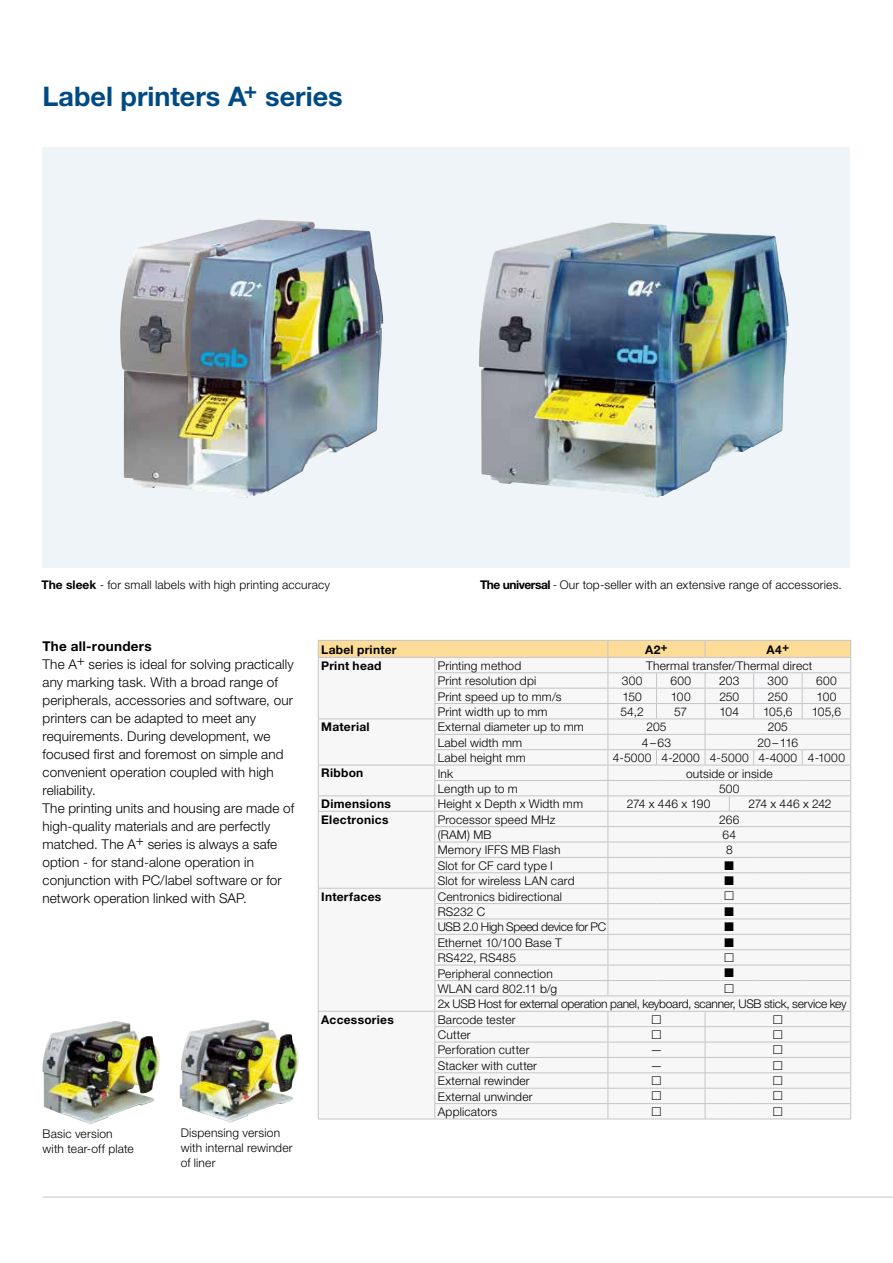
<style>
.page{position:relative;width:893px;height:1263px;background:#fff}
.page>*{position:absolute;margin:0;border:0;box-sizing:border-box;transform-origin:0 0}
.t1{font:700 27px "Helvetica Neue";color:#004a83}
.t2{font:300 13.5px/18px "Helvetica Neue";letter-spacing:.01em;color:#000}
.t3{font:700 13.5px "Helvetica Neue";letter-spacing:.02em;color:#000}
.t4{font:300 12px/15.5px "Helvetica Neue";letter-spacing:.015em;color:#000}
.t5{font:300 12px/15.5px "Helvetica Neue";letter-spacing:-.015em;color:#000}
.t6{font:700 12px "Helvetica Neue";letter-spacing:.02em;color:#000}
.t7{font:300 12px "Helvetica Neue";letter-spacing:-.005em;color:#000}
.t8{font:300 12px "Helvetica Neue";letter-spacing:-.02em;color:#000}
.s1{font-weight:700}
</style>
<div class="page">
<hr style="left:43px;top:1197px;width:850px;height:1px;background:#c3c5c8">
<div style="left:43px;top:148px;width:807px;height:420px;background:#eef4f7"></div>
<img style="left:120px;top:219px;width:263px;height:279px">
<img style="left:479px;top:222px;width:310px;height:276px">
<img style="left:42px;top:1021px;width:118px;height:103px">
<img style="left:180px;top:1020px;width:119px;height:103px">
<svg style="left:318px;top:640px;width:533px;height:479px"></svg>
<h1 class="t1" style="left:43px;top:79px;width:302px">Label printers A<sup>+</sup> series</h1>
<p class="t4" style="left:41px;top:577px;width:290px"><span class="s1">The sleek</span> - for small labels with high printing accuracy</p>
<p class="t4" style="left:480px;top:577px;width:363px"><span class="s1">The universal</span> - Our top-seller with an extensive range of accessories.</p>
<p class="t3" style="left:43px;top:637px;width:111px">The all-rounders</p>
<p class="t2" style="left:43px;top:654px;width:253px">The A+ series is ideal for solving practically any marking task. With a broad range of peripherals, accessories and software, our printers can be adapted to meet any requirements. During development, we focused first and foremost on simple and convenient operation coupled with high reliability.<br>The printing units and housing are made of high-quality materials and are perfectly matched. The A+ series is always a safe option - for stand-alone operation in conjunction with PC/label software or for network operation linked with SAP.</p>
<p class="t4" style="left:43px;top:1125px;width:93px;line-height:15px">Basic version with tear-off plate</p>
<p class="t4" style="left:181px;top:1125px;width:113px;line-height:15px">Dispensing version with internal rewinder of liner</p>
<p class="t6" style="left:321px;top:642px;width:77px">Label printer</p>
<p class="t6" style="left:645px;top:642px;width:24px">A2+</p>
<p class="t6" style="left:767px;top:642px;width:24px">A4+</p>
<p class="t6" style="left:321px;top:658px;width:62px">Print head</p>
<p class="t4" style="left:438px;top:657px;width:85px">Printing method</p>
<p class="t4" style="left:646px;top:657px;width:168px">Thermal transfer/Thermal direct</p>
<p class="t4" style="left:438px;top:673px;width:100px">Print resolution dpi</p>
<p class="t4" style="left:622px;top:673px;width:22px">300</p>
<p class="t4" style="left:670px;top:673px;width:22px">600</p>
<p class="t4" style="left:719px;top:673px;width:22px">203</p>
<p class="t4" style="left:768px;top:673px;width:22px">300</p>
<p class="t4" style="left:816px;top:673px;width:22px">600</p>
<p class="t4" style="left:438px;top:688px;width:125px">Print speed up to mm/s</p>
<p class="t4" style="left:622px;top:688px;width:21px">150</p>
<p class="t4" style="left:671px;top:688px;width:21px">100</p>
<p class="t4" style="left:719px;top:688px;width:21px">250</p>
<p class="t4" style="left:768px;top:688px;width:21px">250</p>
<p class="t4" style="left:816px;top:688px;width:21px">100</p>
<p class="t4" style="left:438px;top:704px;width:111px">Print width up to mm</p>
<p class="t4" style="left:620px;top:704px;width:25px">54,2</p>
<p class="t4" style="left:674px;top:704px;width:15px">57</p>
<p class="t4" style="left:719px;top:704px;width:21px">104</p>
<p class="t4" style="left:763px;top:704px;width:31px">105,6</p>
<p class="t4" style="left:812px;top:704px;width:31px">105,6</p>
<p class="t6" style="left:321px;top:720px;width:50px">Material</p>
<p class="t4" style="left:438px;top:719px;width:148px">External diameter up to mm</p>
<p class="t4" style="left:646px;top:719px;width:22px">205</p>
<p class="t4" style="left:768px;top:719px;width:22px">205</p>
<p class="t4" style="left:438px;top:734px;width:86px">Label width mm</p>
<p class="t4" style="left:642px;top:734px;width:31px">4–63</p>
<p class="t4" style="left:758px;top:734px;width:42px">20–116</p>
<p class="t4" style="left:438px;top:750px;width:90px">Label height mm</p>
<p class="t4" style="left:613px;top:750px;width:234px">4-5000 4-2000 4-5000 4-4000 4-1000</p>
<p class="t6" style="left:321px;top:766px;width:44px">Ribbon</p>
<p class="t4" style="left:438px;top:765px;width:17px">Ink</p>
<p class="t4" style="left:686px;top:765px;width:88px">outside or inside</p>
<p class="t4" style="left:438px;top:781px;width:82px">Length up to m</p>
<p class="t4" style="left:719px;top:781px;width:22px">500</p>
<p class="t6" style="left:321px;top:796px;width:71px">Dimensions</p>
<p class="t4" style="left:438px;top:796px;width:147px">Height x Depth x Width mm</p>
<p class="t7" style="left:627px;top:797px;width:85px">274 x 446 x 190</p>
<p class="t8" style="left:748px;top:797px;width:85px">274 x 446 x 242</p>
<p class="t6" style="left:321px;top:812px;width:69px">Electronics</p>
<p class="t4" style="left:438px;top:811px;width:119px">Processor speed MHz</p>
<p class="t4" style="left:719px;top:811px;width:22px">266</p>
<p class="t4" style="left:438px;top:827px;width:55px">(RAM) MB</p>
<p class="t4" style="left:723px;top:827px;width:15px">64</p>
<p class="t4" style="left:438px;top:842px;width:124px">Memory IFFS MB Flash</p>
<p class="t4" style="left:726px;top:842px;width:8px">8</p>
<p class="t4" style="left:438px;top:857px;width:138px">Slot for CF card type I<br>Slot for wireless LAN card</p>
<p class="t6" style="left:321px;top:889px;width:62px">Interfaces</p>
<p class="t5" style="left:438px;top:888px;width:410px">Centronics bidirectional<br>RS232 C<br>USB 2.0 High Speed device for PC<br>Ethernet 10/100 Base T<br>RS422, RS485<br>Peripheral connection<br>WLAN card 802.11 b/g<br>2x USB Host for external operation panel, keyboard, scanner, USB stick, service key</p>
<p class="t6" style="left:321px;top:1012px;width:74px">Accessories</p>
<p class="t4" style="left:438px;top:1011px;width:93px">Barcode tester<br>Cutter<br>Perforation cutter</p>
<p class="t4" style="left:650px;top:1042px;width:13px">—</p>
<p class="t4" style="left:438px;top:1057px;width:101px">Stacker with cutter</p>
<p class="t4" style="left:650px;top:1057px;width:13px">—</p>
<p class="t4" style="left:438px;top:1073px;width:96px">External rewinder<br>External unwinder<br>Applicators</p>
</div>
